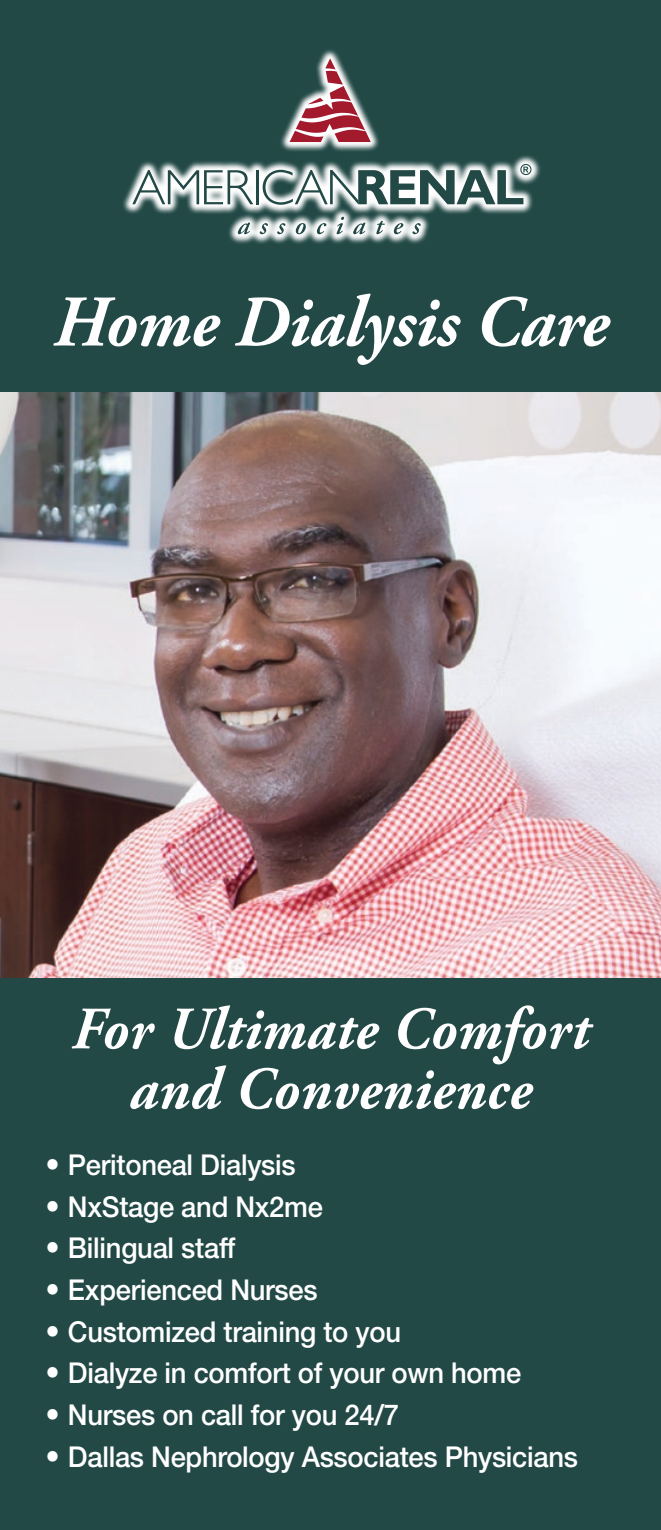
<style>
.page{position:relative;width:661px;height:1530px;background:#fff}
.page>*{position:absolute;margin:0;border:0;box-sizing:border-box;transform-origin:0 0}
.t1{font:italic 700 72.5px "Adobe Garamond Pro";color:#fff;scale:.95 1}
.t2{font:italic 700 60px/60px "Adobe Garamond Pro";letter-spacing:.01em;color:#fff;text-align:center;scale:.95 1}
.t3{font:500 28.75px "Helvetica Neue LT Std";letter-spacing:-.01em;color:#fff;scale:.95 1}
.s1{font-weight:700;font-size:30px}
</style>
<div class="page">
<div style="left:0;top:0;width:660px;height:1530px;background:#224946"></div>
<svg style="left:123px;top:50px;width:418px;height:194px"></svg>
<svg style="left:289px;top:58px;width:81px;height:84px"></svg>
<svg style="left:132px;top:170px;width:121px;height:34px"></svg>
<hr style="left:256px;top:170px;width:2px;height:34px;background:#224946">
<svg style="left:237px;top:223px;width:13px;height:11px"></svg>
<svg style="left:259px;top:223px;width:9px;height:11px"></svg>
<svg style="left:277px;top:223px;width:8px;height:11px"></svg>
<svg style="left:295px;top:223px;width:10px;height:11px"></svg>
<svg style="left:316px;top:223px;width:10px;height:11px"></svg>
<svg style="left:336px;top:217px;width:8px;height:17px"></svg>
<svg style="left:353px;top:223px;width:12px;height:11px"></svg>
<svg style="left:376px;top:221px;width:8px;height:13px"></svg>
<svg style="left:393px;top:223px;width:10px;height:11px"></svg>
<svg style="left:412px;top:223px;width:8px;height:11px"></svg>
<svg style="left:262px;top:164px;width:269px;height:41px"></svg>
<img style="left:0;top:393px;width:660px;height:585px">
<p class="t1" style="left:53px;top:281px;width:585px">Home Dialysis Care</p>
<p class="t2" style="left:72px;top:1001px;width:546px">For Ultimate Comfort and Convenience</p>
<p class="t3" style="left:45px;top:1148px;width:265px"><span class="s1">•</span> Peritoneal Dialysis</p>
<p class="t3" style="left:45px;top:1189px;width:293px"><span class="s1">•</span> NxStage and Nx2me</p>
<p class="t3" style="left:45px;top:1231px;width:201px"><span class="s1">•</span> Bilingual staff</p>
<p class="t3" style="left:45px;top:1273px;width:288px"><span class="s1">•</span> Experienced Nurses</p>
<p class="t3" style="left:45px;top:1314px;width:375px"><span class="s1">•</span> Customized training to you</p>
<p class="t3" style="left:45px;top:1356px;width:502px"><span class="s1">•</span> Dialyze in comfort of your own home</p>
<p class="t3" style="left:45px;top:1398px;width:373px"><span class="s1">•</span> Nurses on call for you 24/7</p>
<p class="t3" style="left:45px;top:1439px;width:561px"><span class="s1">•</span> Dallas Nephrology Associates Physicians</p>
</div>
